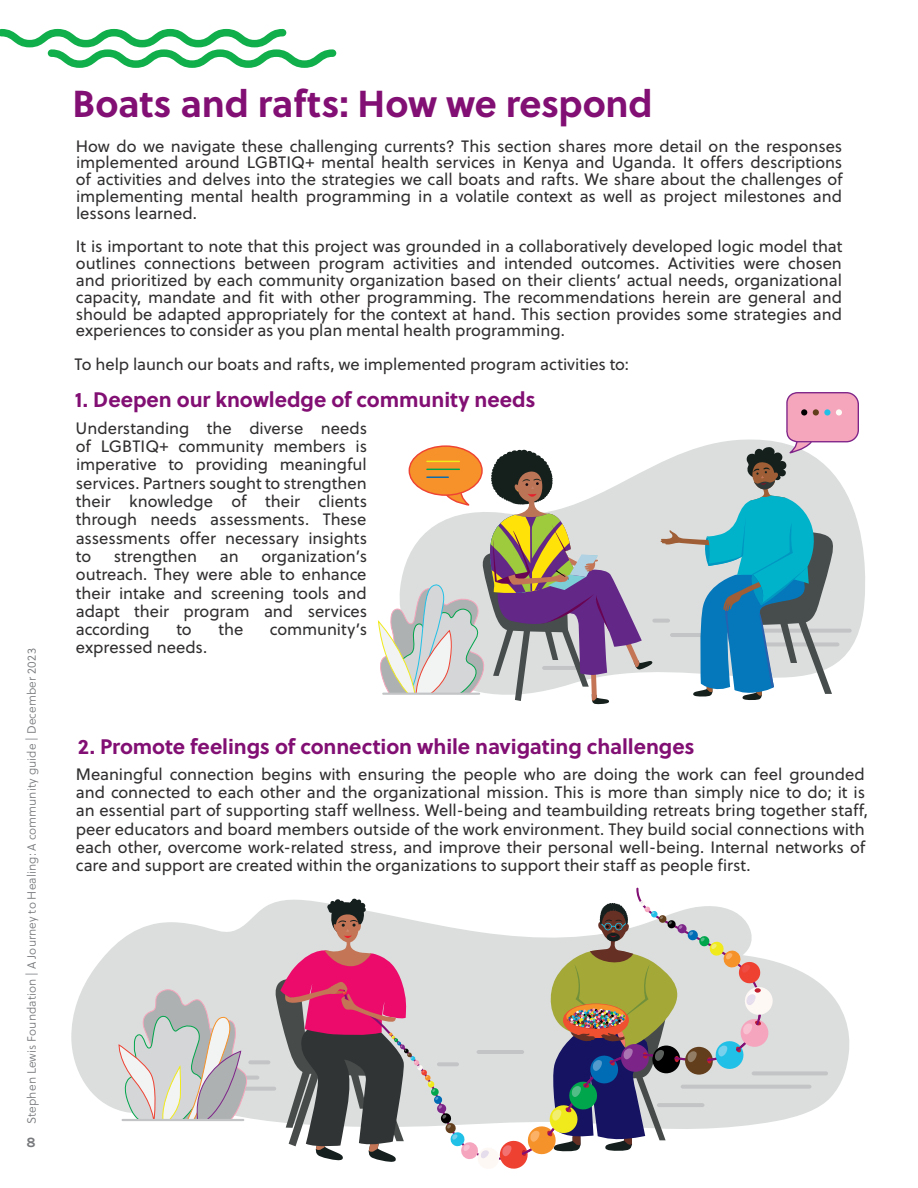
<style>
.page{position:relative;width:918px;height:1188px;background:#fff}
.page>*{position:absolute;margin:0;border:0;box-sizing:border-box;transform-origin:0 0}
.t1{font:700 37.5px "Soleil";letter-spacing:-.005em;color:#820f73}
.t2{font:700 21px "Soleil";letter-spacing:-.005em;color:#820f73}
.t3{font:16.5px/18.3px "Soleil";letter-spacing:-.005em;color:#312f30;text-align:justify}
.t4{font:200 14.25px "Karla";color:#76787b}
.t5{font:12px "Soleil Lt";letter-spacing:.01em;color:#76787b}
</style>
<div class="page">
<svg style="left:71px;top:902px;width:205px;height:188px"></svg>
<svg style="left:424px;top:447px;width:441px;height:258px"></svg>
<svg style="left:90px;top:937px;width:760px;height:185px;fill:#dcdede"></svg>
<hr style="left:652px;top:619px;width:18px;height:4px;background:#c2c4c5;border-radius:2px">
<hr style="left:248px;top:1060px;width:22px;height:4px;background:#c2c4c5;border-radius:2px">
<svg style="left:0;top:29px;width:336px;height:39px"></svg>
<svg style="left:409px;top:446px;width:73px;height:49px"></svg>
<hr style="left:178px;top:1076px;width:81px;height:4px;background:#c2c4c5;border-radius:2px">
<svg style="left:378px;top:450px;width:275px;height:254px"></svg>
<svg style="left:660px;top:392px;width:200px;height:308px"></svg>
<hr style="left:681px;top:1085px;width:131px;height:4px;background:#c2c4c5;border-radius:2px">
<hr style="left:752px;top:1071px;width:76px;height:4px;background:#c2c4c5;border-radius:2px">
<hr style="left:230px;top:1087px;width:46px;height:4px;background:#c2c4c5;border-radius:2px">
<svg style="left:118px;top:989px;width:130px;height:131px;background:#cdcdcb"></svg>
<hr style="left:122px;top:1119px;width:122px;height:2px;background:#c2c4c5">
<svg style="left:276px;top:898px;width:497px;height:271px"></svg>
<p class="t5" style="left:23px;top:1124px;width:477px;rotate:-90deg">Stephen Lewis Foundation | A Journey to Healing: A community guide | December 2023</p>
<p class="t4" style="left:26px;top:1134px;width:11px">8</p>
<h1 class="t1" style="left:72px;top:75px;width:582px">Boats and rafts: How we respond</h1>
<p class="t3" style="left:76px;top:137px;width:769px;line-height:16.8px">How do we navigate these challenging currents? This section shares more detail on the responses implemented around LGBTIQ+ mental health services in Kenya and Uganda. It offers descriptions of activities and delves into the strategies we call boats and rafts. We share about the challenges of implementing mental health programming in a volatile context as well as project milestones and lessons learned.</p>
<p class="t3" style="left:76px;top:238px;width:768px;line-height:16.8px">It is important to note that this project was grounded in a collaboratively developed logic model that outlines connections between program activities and intended outcomes. Activities were chosen and prioritized by each community organization based on their clients’ actual needs, organizational capacity, mandate and fit with other programming. The recommendations herein are general and should be adapted appropriately for the context at hand. This section provides some strategies and experiences to consider as you plan mental health programming.</p>
<p class="t3" style="left:75px;top:355px;width:556px">To help launch our boats and rafts, we implemented program activities to:</p>
<p class="t2" style="left:75px;top:384px;width:462px">1. Deepen our knowledge of community needs</p>
<p class="t3" style="left:76px;top:418px;width:293px">Understanding the diverse needs of LGBTIQ+ community members is imperative to providing meaningful services. Partners sought to strengthen their knowledge of their clients through needs assessments. These assessments offer necessary insights to</p>
<p class="t3" style="left:114px;top:547px;width:85px">strengthen</p>
<p class="t3" style="left:220px;top:547px;width:20px">an</p>
<p class="t3" style="left:76px;top:547px;width:293px;text-indent:186px">organization’s outreach. They were able to enhance their intake and screening tools and adapt their program and services according</p>
<p class="t3" style="left:176px;top:620px;width:17px">to</p>
<p class="t3" style="left:218px;top:620px;width:26px">the</p>
<p class="t3" style="left:270px;top:620px;width:99px">community’s</p>
<p class="t3" style="left:76px;top:638px;width:133px">expressed needs.</p>
<p class="t2" style="left:78px;top:731px;width:618px">2. Promote feelings of connection while navigating challenges</p>
<p class="t3" style="left:76px;top:765px;width:794px;text-align:left">Meaningful connection begins with ensuring the people who are doing the work can feel grounded and connected to each other and the organizational mission. This is more than simply nice to do; it is an essential part of supporting staff wellness. Well-being and teambuilding retreats bring together staff, peer educators and board members outside of the work environment. They build social connections with each other, overcome work-related stress, and improve their personal well-being. Internal networks of care and support are created within the organizations to support their staff as people first.</p>
</div>
